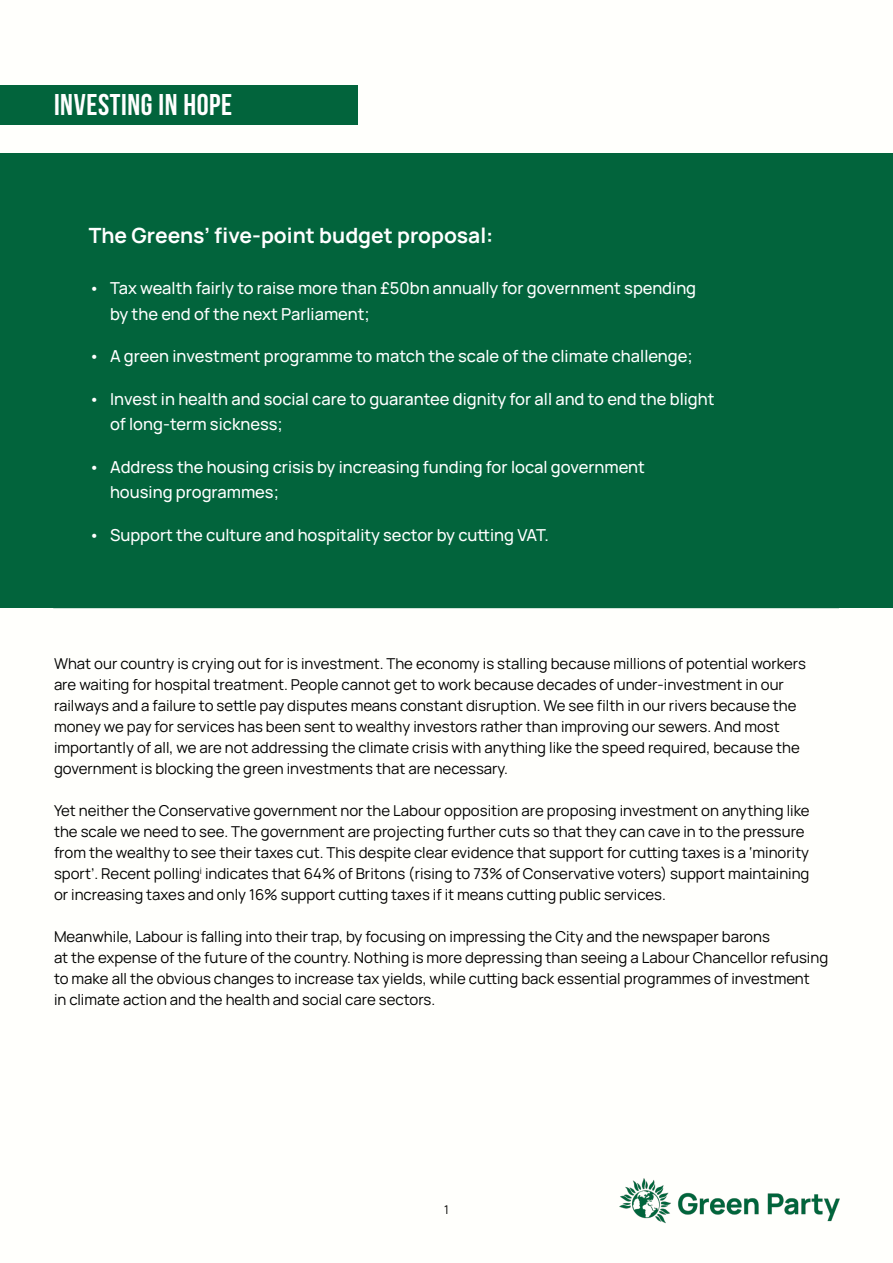
<style>
.page{position:relative;width:893px;height:1263px;background:#fff}
.page>*{position:absolute;margin:0;border:0;box-sizing:border-box;transform-origin:0 0}
.t1{font:700 30px "Bebas Neue";letter-spacing:.02em;color:#fff}
.t2{font:700 21px "Manrope";color:#fff}
.t3{font:500 16.5px/25.5px "Manrope";color:#fff}
.t4{font:15px/21px "Manrope";color:#000}
.t5{font:12px "Manrope";color:#000}
</style>
<div class="page">
<img style="left:619px;top:1178px;width:221px;height:46px">
<div style="left:0;top:154px;width:893px;height:454px;background:#02643c"></div>
<div style="left:0;top:85px;width:357px;height:40px;background:#02643c"></div>
<h1 class="t1" style="left:54px;top:88px;width:180px">INVESTING IN HOPE</h1>
<h2 class="t2" style="left:89px;top:218px;width:406px">The Greens’ five-point budget proposal:</h2>
<p class="t3" style="left:110px;top:274px;width:588px;text-indent:-21px">• Tax wealth fairly to raise more than £50bn annually for government spending by the end of the next Parliament;</p>
<p class="t3" style="left:89px;top:342px;width:605px">• A green investment programme to match the scale of the climate challenge;</p>
<p class="t3" style="left:110px;top:385px;width:606px;text-indent:-21px">• Invest in health and social care to guarantee dignity for all and to end the blight of long-term sickness;</p>
<p class="t3" style="left:110px;top:453px;width:536px;text-indent:-21px">• Address the housing crisis by increasing funding for local government housing programmes;</p>
<p class="t3" style="left:89px;top:521px;width:462px">• Support the culture and hospitality sector by cutting VAT.</p>
<p class="t4" style="left:54px;top:652px;width:753px">What our country is crying out for is investment. The economy is stalling because millions of potential workers are waiting for hospital treatment. People cannot get to work because decades of under-investment in our railways and a failure to settle pay disputes means constant disruption. We see filth in our rivers because the money we pay for services has been sent to wealthy investors rather than improving our sewers. And most importantly of all, we are not addressing the climate crisis with anything like the speed required, because the government is blocking the green investments that are necessary.</p>
<p class="t4" style="left:54px;top:799px;width:757px">Yet neither the Conservative government nor the Labour opposition are proposing investment on anything like the scale we need to see. The government are projecting further cuts so that they can cave in to the pressure from the wealthy to see their taxes cut. This despite clear evidence that support for cutting taxes is a ‘minority sport’. Recent polling<sup>i</sup> indicates that 64% of Britons (rising to 73% of Conservative voters) support maintaining or increasing taxes and only 16% support cutting taxes if it means cutting public services.</p>
<p class="t4" style="left:54px;top:925px;width:776px">Meanwhile, Labour is falling into their trap, by focusing on impressing the City and the newspaper barons<br>at the expense of the future of the country. Nothing is more depressing than seeing a Labour Chancellor refusing to make all the obvious changes to increase tax yields, while cutting back essential programmes of investment<br>in climate action and the health and social care sectors.</p>
<p class="t5" style="left:444px;top:1201px;width:6px">1</p>
</div>
